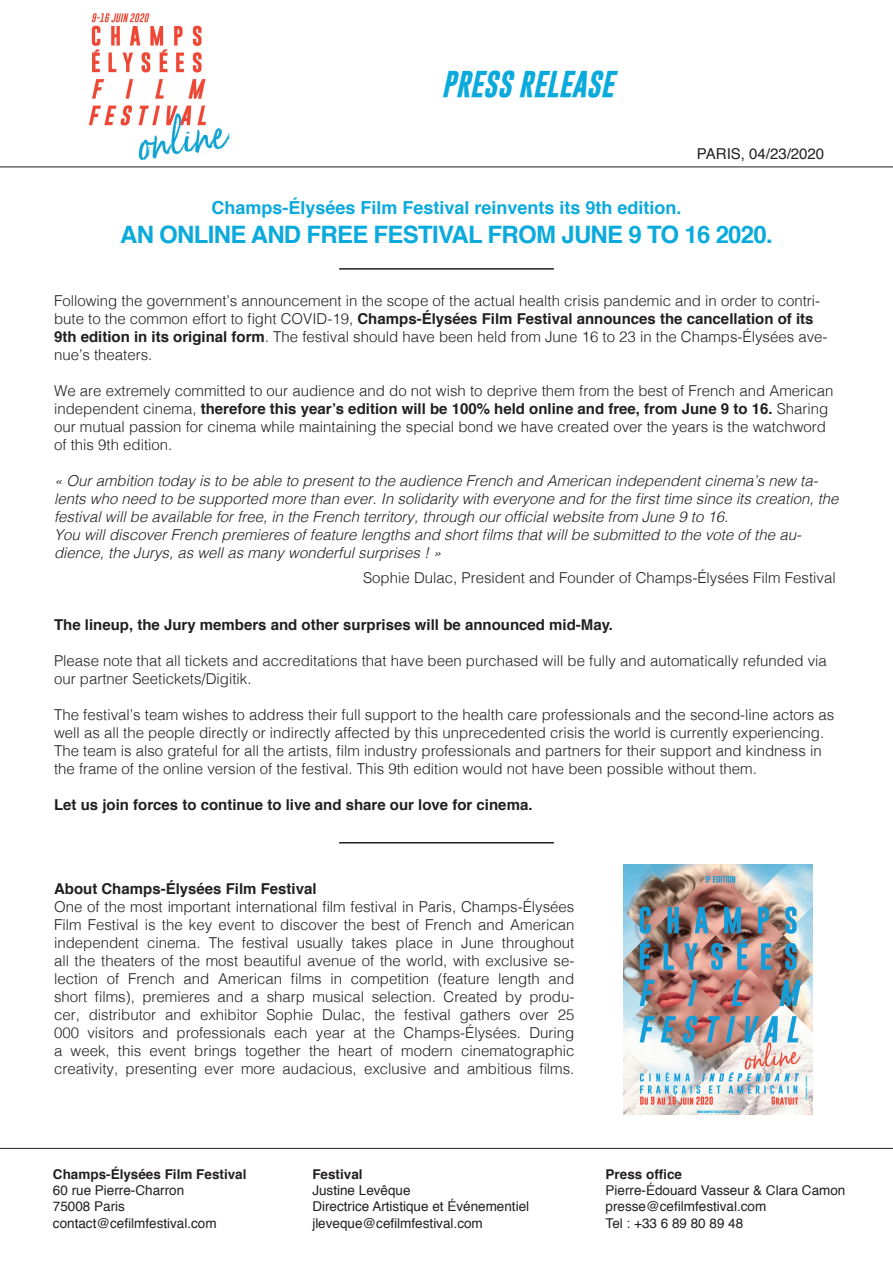
<style>
.page{position:relative;width:893px;height:1263px;background:#fff}
.page>*{position:absolute;margin:0;border:0;box-sizing:border-box;transform-origin:0 0}
.t1{font:italic 700 27px "Gobold";color:#0baadc}
.t2{font:700 24px "Helvetica";letter-spacing:-.03em;color:#0baadc}
.t3{font:700 18px "Helvetica";color:#0baadc}
.t4{font:300 15px/18px "Helvetica";color:#231f20}
.t5{font:italic 300 15px/18px "Helvetica";color:#231f20}
.t6{font:700 15px "Helvetica";color:#231f20}
.t7{font:15px "Helvetica";color:#231f20}
.t8{font:13.5px/16.2px "Helvetica";color:#231f20}
.t9{font:700 13.5px "Helvetica";color:#231f20}
.s1{font-weight:700}
</style>
<div class="page">
<hr style="left:0;top:167px;width:893px;height:1px;background:#231f20">
<hr style="left:339px;top:268px;width:215px;height:2px;background:#231f20">
<hr style="left:0;top:1148px;width:893px;height:1px;background:#231f20">
<hr style="left:339px;top:842px;width:215px;height:1px;background:#231f20">
<img style="left:623px;top:864px;width:189px;height:250px">
<img style="left:88px;top:13px;width:143px;height:146px">
<h1 class="t1" style="left:441px;top:67px;width:173px">PRESS RELEASE</h1>
<p class="t3" style="left:211px;top:193px;width:472px">Champs-Élysées Film Festival reinvents its 9th edition.</p>
<p class="t7" style="left:697px;top:142px;width:129px">PARIS, 04/23/2020</p>
<h2 class="t2" style="left:120px;top:215px;width:654px">AN ONLINE AND FREE FESTIVAL FROM JUNE 9 TO 16 2020.</h2>
<p class="t4" style="left:54px;top:291px;width:775px">Following the government’s announcement in the scope of the actual health crisis pandemic and in order to contri&shy;bute to the common effort to fight COVID-19, <span class="s1">Champs-Élysées Film Festival announces the cancellation of its 9th edition in its original form</span>. The festival should have been held from June 16 to 23 in the Champs-Élysées ave&shy;nue’s theaters.</p>
<p class="t4" style="left:54px;top:381px;width:781px">We are extremely committed to our audience and do not wish to deprive them from the best of French and American independent cinema, <span class="s1">therefore this year’s edition will be 100% held online and free, from June 9 to 16.</span> Sharing our mutual passion for cinema while maintaining the special bond we have created over the years is the watchword of this 9th edition.</p>
<p class="t5" style="left:54px;top:471px;width:786px">« Our ambition today is to be able to present to the audience French and American independent cinema’s new ta&shy;lents who need to be supported more than ever. In solidarity with everyone and for the first time since its creation, the festival will be available for free, in the French territory, through our official website from June 9 to 16.<br>You will discover French premieres of feature lengths and short films that will be submitted to the vote of the au&shy;dience, the Jurys, as well as many wonderful surprises ! »</p>
<p class="t4" style="left:363px;top:567px;width:474px">Sophie Dulac, President and Founder of Champs-Élysées Film Festival</p>
<p class="t6" style="left:54px;top:613px;width:561px">The lineup, the Jury members and other surprises will be announced mid-May.</p>
<p class="t4" style="left:54px;top:651px;width:774px">Please note that all tickets and accreditations that have been purchased will be fully and automatically refunded via our partner Seetickets/Digitik.</p>
<p class="t4" style="left:54px;top:705px;width:782px">The festival’s team wishes to address their full support to the health care professionals and the second-line actors as well as all the people directly or indirectly affected by this unprecedented crisis the world is currently experiencing.<br>The team is also grateful for all the artists, film industry professionals and partners for their support and kindness in the frame of the online version of the festival. This 9th edition would not have been possible without them.</p>
<p class="t6" style="left:54px;top:793px;width:480px">Let us join forces to continue to live and share our love for cinema.</p>
<p class="t6" style="left:54px;top:877px;width:264px">About Champs-Élysées Film Festival</p>
<p class="t4" style="left:54px;top:897px;width:522px;text-align:justify">One of the most important international film festival in Paris, Champs-Élysées Film Festival is the key event to discover the best of French and American independent cinema. The festival usually takes place in June throughout all the theaters of the most beautiful avenue of the world, with exclusive se&shy;lection of French and American films in competition (feature length and short films), premieres and a sharp musical selection. Created by produ&shy;cer, distributor and exhibitor Sophie Dulac, the festival gathers over 25<br>000 visitors and professionals each year at the Champs-Élysées. During a week, this event brings together the heart of modern cinematographic creativity, presenting ever more audacious, exclusive and ambitious films.</p>
<p class="t9" style="left:53px;top:1163px;width:195px">Champs-Élysées Film Festival</p>
<p class="t8" style="left:53px;top:1183px;width:165px">60 rue Pierre-Charron<br>75008 Paris contact@cefilmfestival.com</p>
<p class="t9" style="left:312px;top:1163px;width:52px">Festival</p>
<p class="t8" style="left:312px;top:1183px;width:218px">Justine Levêque<br>Directrice Artistique et Événementiel jleveque@cefilmfestival.com</p>
<p class="t9" style="left:606px;top:1163px;width:78px">Press office</p>
<p class="t8" style="left:606px;top:1183px;width:241px">Pierre-Édouard Vasseur &amp; Clara Camon presse@cefilmfestival.com<br>Tel : +33 6 89 80 89 48</p>
</div>
